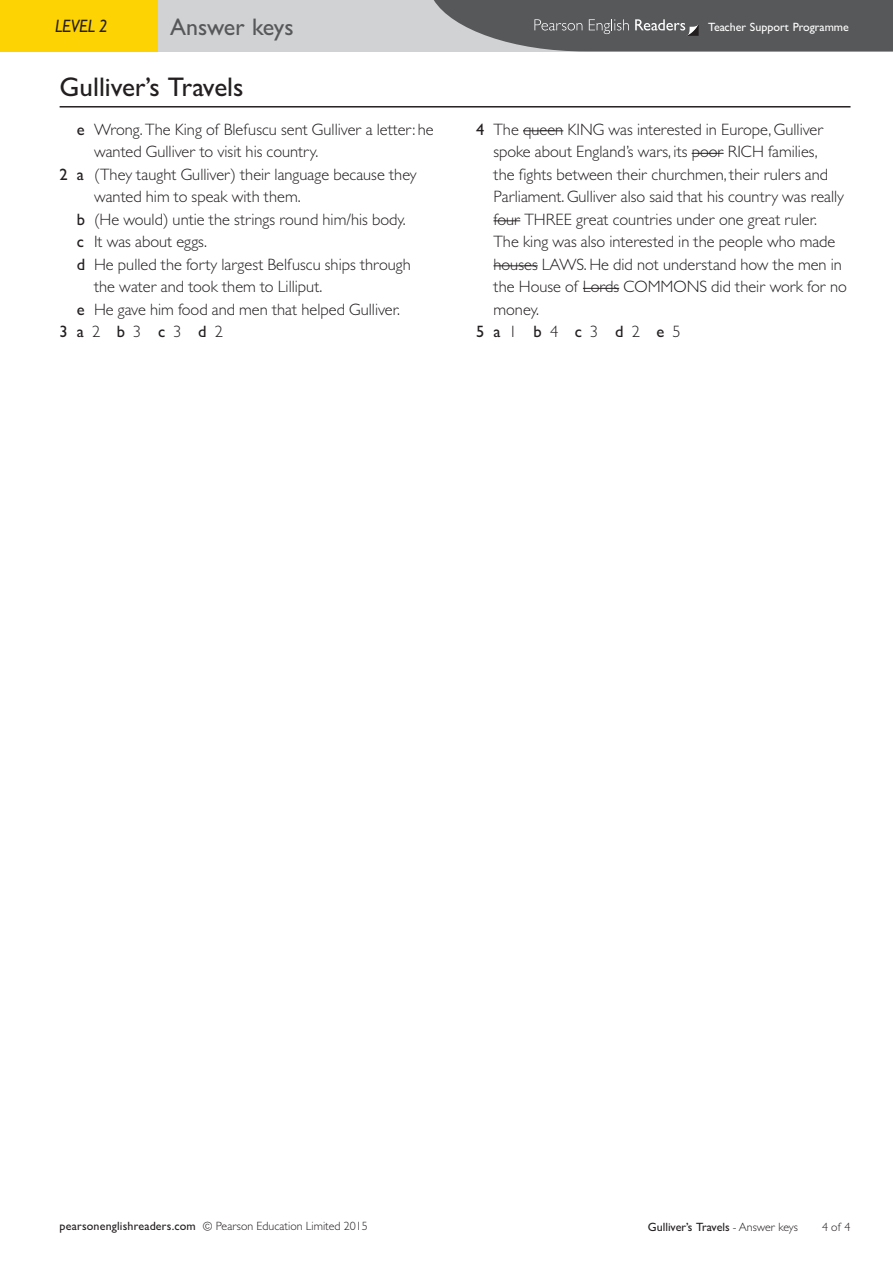
<style>
.page{position:relative;width:893px;height:1263px;background:#fff}
.page>*{position:absolute;margin:0;border:0;box-sizing:border-box;transform-origin:0 0}
.t1{font:500 27px "Gill Sans MT Pro";color:#231f20}
.t2{font:500 24px "Gill Sans MT Pro";letter-spacing:-.005em;color:#57585a}
.t3{font:italic 500 18px "Gill Sans MT Pro";letter-spacing:-.015em;color:#231f20;scale:.95 1}
.t4{font:300 16.5px "Gill Sans MT Pro";color:#231f20}
.t5{font:500 16.5px "Gill Sans MT Pro";color:#231f20}
.t6{font:300 12px "Gill Sans MT Pro";color:#231f20}
.t7{font:500 12px "Gill Sans MT Pro";color:#231f20}
.t8{font:500 12px "Gill Sans MT Pro";color:#fff}
.s1{font-weight:500}
.s2{font-weight:300}
</style>
<div class="page">
<hr style="left:60px;top:106px;width:790px;height:2px;background:#231f20">
<div style="left:0;top:0;width:893px;height:51px;background:#d1d2d4"></div>
<div style="left:0;top:0;width:157px;height:51px;background:#fed304"></div>
<svg style="left:434px;top:0;width:459px;height:51px;background:#646567"></svg>
<hr style="left:523px;top:130px;width:40px;height:1px;background:#231f20">
<hr style="left:692px;top:153px;width:32px;height:1px;background:#231f20">
<svg style="left:493px;top:220px;width:27px;height:1px"></svg>
<hr style="left:493px;top:265px;width:45px;height:1px;background:#231f20">
<hr style="left:583px;top:288px;width:36px;height:1px;background:#231f20">
<p class="t3" style="left:55px;top:15px;width:57px">LEVEL 2</p>
<h2 class="t2" style="left:170px;top:13px;width:125px">Answer keys</h2>
<p class="t8" style="left:708px;top:20px;width:142px">Teacher Support Programme</p>
<h1 class="t1" style="left:60px;top:71px;width:186px">Gulliver’s Travels</h1>
<p class="t4" style="left:77px;top:119px;width:358px"><span class="s1">e</span> Wrong. The King of Blefuscu sent Gulliver a letter: he</p>
<p class="t4" style="left:94px;top:142px;width:226px">wanted Gulliver to visit his country.</p>
<p class="t4" style="left:60px;top:164px;width:359px"><span class="s1">2 a</span> (They taught Gulliver) their language because they</p>
<p class="t4" style="left:94px;top:187px;width:208px">wanted him to speak with them.</p>
<p class="t4" style="left:77px;top:209px;width:331px"><span class="s1">b</span> (He would) untie the strings round him/his body.</p>
<p class="t4" style="left:77px;top:232px;width:132px"><span class="s1">c</span> It was about eggs.</p>
<p class="t4" style="left:77px;top:254px;width:336px"><span class="s1">d</span> He pulled the forty largest Belfuscu ships through</p>
<p class="t4" style="left:94px;top:277px;width:230px">the water and took them to Lilliput.</p>
<p class="t4" style="left:77px;top:299px;width:325px"><span class="s1">e</span> He gave him food and men that helped Gulliver.</p>
<p class="t5" style="left:60px;top:322px;width:165px">3a<span class="s2">2</span> b<span class="s2">3</span> c<span class="s2">3</span> d<span class="s2">2</span></p>
<p class="t4" style="left:476px;top:119px;width:349px"><span class="s1">4</span> The queen KING was interested in Europe, Gulliver</p>
<p class="t4" style="left:493px;top:142px;width:326px">spoke about England’s wars, its poor RICH families,</p>
<p class="t4" style="left:493px;top:164px;width:336px">the fights between their churchmen, their rulers and</p>
<p class="t4" style="left:493px;top:187px;width:352px">Parliament. Gulliver also said that his country was really</p>
<p class="t4" style="left:493px;top:209px;width:325px">four THREE great countries under one great ruler.</p>
<p class="t4" style="left:493px;top:232px;width:343px">The king was also interested in the people who made</p>
<p class="t4" style="left:493px;top:254px;width:350px">houses LAWS. He did not understand how the men in</p>
<p class="t4" style="left:493px;top:277px;width:355px">the House of Lords COMMONS did their work for no</p>
<p class="t4" style="left:493px;top:299px;width:47px">money.</p>
<p class="t5" style="left:476px;top:322px;width:206px">5a<span class="s2">1</span> b<span class="s2">4</span> c<span class="s2">3</span> d<span class="s2">2</span> e<span class="s2">5</span></p>
<p class="t6" style="left:60px;top:1219px;width:310px"><span class="s1">pearsonenglishreaders.com</span> © Pearson Education Limited 2015</p>
<p class="t7" style="left:648px;top:1220px;width:152px">Gulliver’s Travels <span class="s2">- Answer keys</span></p>
<p class="t6" style="left:822px;top:1220px;width:30px">4 of 4</p>
</div>
